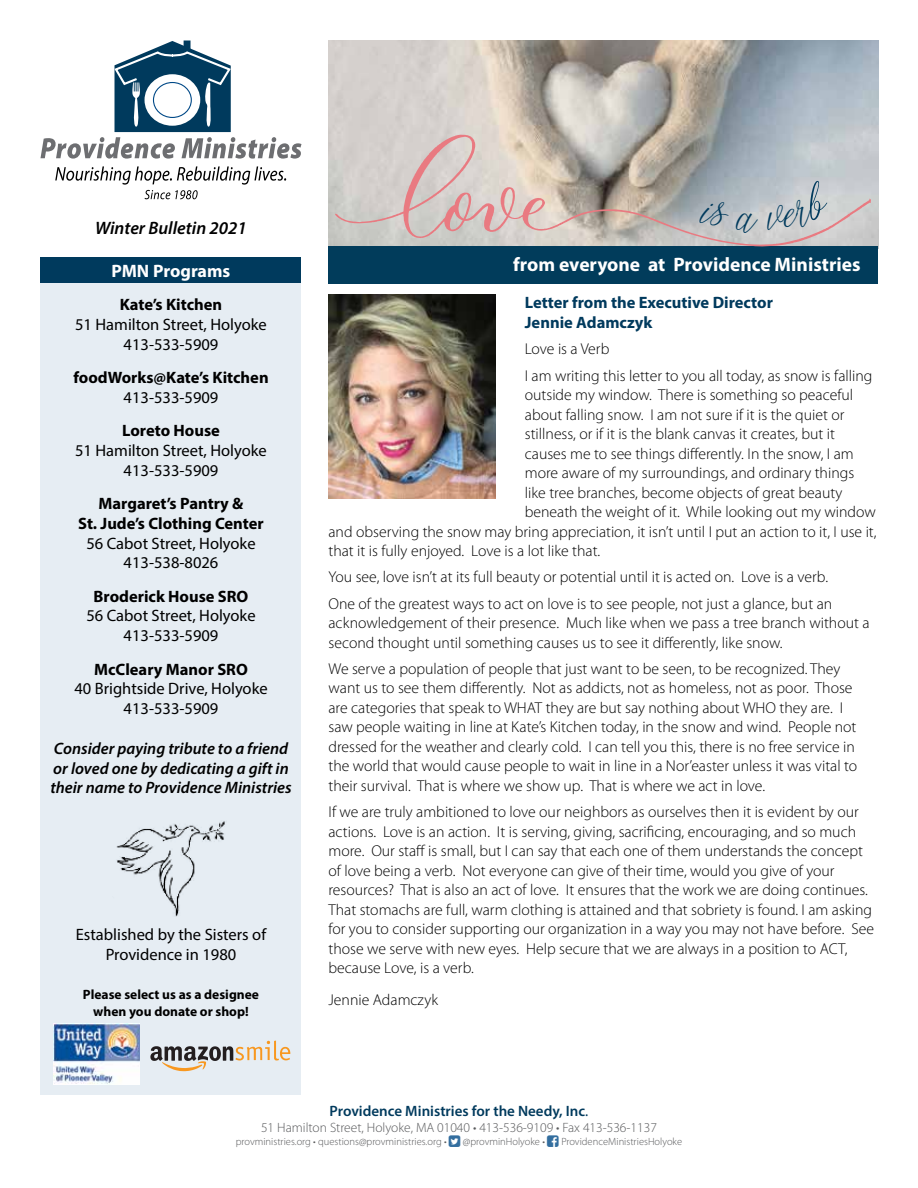
<style>
.page{position:relative;width:918px;height:1188px;background:#fff}
.page>*{position:absolute;margin:0;border:0;box-sizing:border-box;transform-origin:0 0}
.t1{font:700 19.5px "Myriad Pro";color:#fff}
.t2{font:italic 600 18px "Myriad Pro";color:#000}
.t3{font:700 18px "Myriad Pro";color:#fff}
.t4{font:16.5px/19.8px "Myriad Pro";color:#000;text-align:center}
.t5{font:700 16.5px/19.8px "Myriad Pro";color:#000;text-align:center}
.t6{font:italic 600 16.5px/19.8px "Myriad Pro";color:#000}
.t7{font:700 16.5px/19.8px "Myriad Pro";color:#003a5d}
.t8{font:300 15.75px/19.5px "Myriad Pro";color:#000}
.t9{font:600 15px "Myriad Pro";color:#003a5d}
.t10{font:300 13.5px "Myriad Pro";color:#58595b}
.t11{font:700 13.5px/16.2px "Myriad Pro";color:#000;text-align:center}
.t12{font:300 10.5px "Myriad Pro";color:#58595b}
.s1{font-weight:400}
</style>
<div class="page">
<img style="left:328px;top:40px;width:550px;height:206px">
<div style="left:40px;top:257px;width:262px;height:838px;background:#e6edf3"></div>
<div style="left:40px;top:257px;width:262px;height:26px;background:#003a5d"></div>
<svg style="left:55px;top:166px;width:231px;height:33px"></svg>
<svg style="left:41px;top:41px;width:260px;height:118px"></svg>
<div style="left:153px;top:82px;width:39px;height:36px;border:1px solid #004987;border-radius:50%"></div>
<img style="left:116px;top:821px;width:109px;height:96px">
<svg style="left:150px;top:1041px;width:140px;height:30px"></svg>
<img style="left:53px;top:1024px;width:87px;height:61px">
<img style="left:328px;top:295px;width:167px;height:204px">
<div style="left:328px;top:246px;width:550px;height:37px;background:#013c5b"></div>
<svg style="left:335px;top:135px;width:536px;height:112px"></svg>
<svg style="left:699px;top:201px;width:59px;height:32px"></svg>
<svg style="left:764px;top:180px;width:69px;height:50px"></svg>
<p class="t2" style="left:95px;top:216px;width:153px">Winter Bulletin 2021</p>
<p class="t3" style="left:112px;top:259px;width:120px">PMN Programs</p>
<p class="t5" style="left:120px;top:294px;width:104px">Kate’s Kitchen</p>
<p class="t4" style="left:75px;top:314px;width:193px">51 Hamilton Street, Holyoke<br>413-533-5909</p>
<p class="t5" style="left:73px;top:367px;width:197px">foodWorks@Kate’s Kitchen</p>
<p class="t4" style="left:124px;top:387px;width:96px">413-533-5909</p>
<p class="t5" style="left:122px;top:420px;width:99px">Loreto House</p>
<p class="t4" style="left:75px;top:440px;width:193px">51 Hamilton Street, Holyoke<br>413-533-5909</p>
<p class="t5" style="left:78px;top:493px;width:187px">Margaret’s Pantry &amp;<br>St. Jude’s Clothing Center</p>
<p class="t4" style="left:86px;top:533px;width:171px">56 Cabot Street, Holyoke<br>413-538-8026</p>
<p class="t5" style="left:94px;top:586px;width:156px">Broderick House SRO</p>
<p class="t4" style="left:86px;top:606px;width:171px">56 Cabot Street, Holyoke<br>413-533-5909</p>
<p class="t5" style="left:94px;top:659px;width:155px">McCleary Manor SRO</p>
<p class="t4" style="left:74px;top:679px;width:195px">40 Brightside Drive, Holyoke<br>413-533-5909</p>
<p class="t6" style="left:50px;top:738px;width:243px">Consider paying tribute to a friend or loved one by dedicating a gift in their name to Providence Ministries</p>
<p class="t4" style="left:76px;top:925px;width:192px">Established by the Sisters of<br>Providence in 1980</p>
<p class="t11" style="left:83px;top:986px;width:178px">Please select us as a designee when you donate or shop!</p>
<p class="t1" style="left:513px;top:252px;width:349px">from everyone at Providence Ministries</p>
<p class="t7" style="left:525px;top:292px;width:250px">Letter from the Executive Director<br>Jennie Adamczyk</p>
<p class="t8" style="left:525px;top:336px;width:349px;line-height:26.2px">Love is a Verb<br>I am writing this letter to you all today, as snow is falling</p>
<p class="t8" style="left:525px;top:385px;width:330px">outside my window. There is something so peaceful</p>
<p class="t8" style="left:525px;top:404px;width:321px">about falling snow. I am not sure if it is the quiet or</p>
<p class="t8" style="left:525px;top:424px;width:312px">stillness, or if it is the blank canvas it creates, but it</p>
<p class="t8" style="left:525px;top:443px;width:330px">causes me to see things differently. In the snow, I am</p>
<p class="t8" style="left:525px;top:463px;width:331px">more aware of my surroundings, and ordinary things</p>
<p class="t8" style="left:525px;top:482px;width:319px">like tree branches, become objects of great beauty</p>
<p class="t8" style="left:525px;top:502px;width:352px">beneath the weight of it. While looking out my window</p>
<p class="t8" style="left:328px;top:521px;width:550px">and observing the snow may bring appreciation, it isn’t until I put an action to it, I use it,</p>
<p class="t8" style="left:328px;top:541px;width:273px">that it is fully enjoyed. Love is a lot like that.</p>
<p class="t8" style="left:328px;top:564px;width:505px;line-height:26.2px">You see, love isn’t at its full beauty or potential until it is acted on. Love is a verb.<br>One of the greatest ways to act on love is to see people, not just a glance, but an</p>
<p class="t8" style="left:328px;top:613px;width:543px">acknowledgement of their presence. Much like when we pass a tree branch without a second thought until something causes us to see it differently, like snow.</p>
<p class="t8" style="left:328px;top:659px;width:530px">We serve a population of people that just want to be seen, to be recognized. They want us to see them differently. Not as addicts, not as homeless, not as poor. Those are categories that speak to WHAT they are but say nothing about WHO they are. I saw people waiting in line at Kate’s Kitchen today, in the snow and wind. People not dressed for the weather and clearly cold. I can tell you this, there is no free service in the world that would cause people to wait in line in a Nor’easter unless it was vital to their survival. That is where we show up. That is where we act in love.</p>
<p class="t8" style="left:328px;top:802px;width:547px">If we are truly ambitioned to love our neighbors as ourselves then it is evident by our actions. Love is an action. It is serving, giving, sacrificing, encouraging, and so much more. Our staff is small, but I can say that each one of them understands the concept of love being a verb. Not everyone can give of their time, would you give of your resources? That is also an act of love. It ensures that the work we are doing continues.<br>That stomachs are full, warm clothing is attained and that sobriety is found. I am asking for you to consider supporting our organization in a way you may not have before. See those we serve with new eyes. Help secure that we are always in a position to ACT, because Love, is a verb.</p>
<p class="t8" style="left:328px;top:990px;width:111px">Jennie Adamczyk</p>
<p class="t9" style="left:330px;top:1101px;width:260px">Providence Ministries for the Needy, Inc<span class="s1">.</span></p>
<p class="t10" style="left:261px;top:1120px;width:397px">51 Hamilton Street, Holyoke, MA 01040 • 413-536-9109 • Fax 413-536-1137</p>
<p class="t12" style="left:236px;top:1136px;width:212px">provministries.org • questions@provministries.org •</p>
<p class="t12" style="left:463px;top:1136px;width:84px">@provminHolyoke •</p>
<p class="t12" style="left:561px;top:1136px;width:122px">ProvidenceMinistriesHolyoke</p>
</div>
